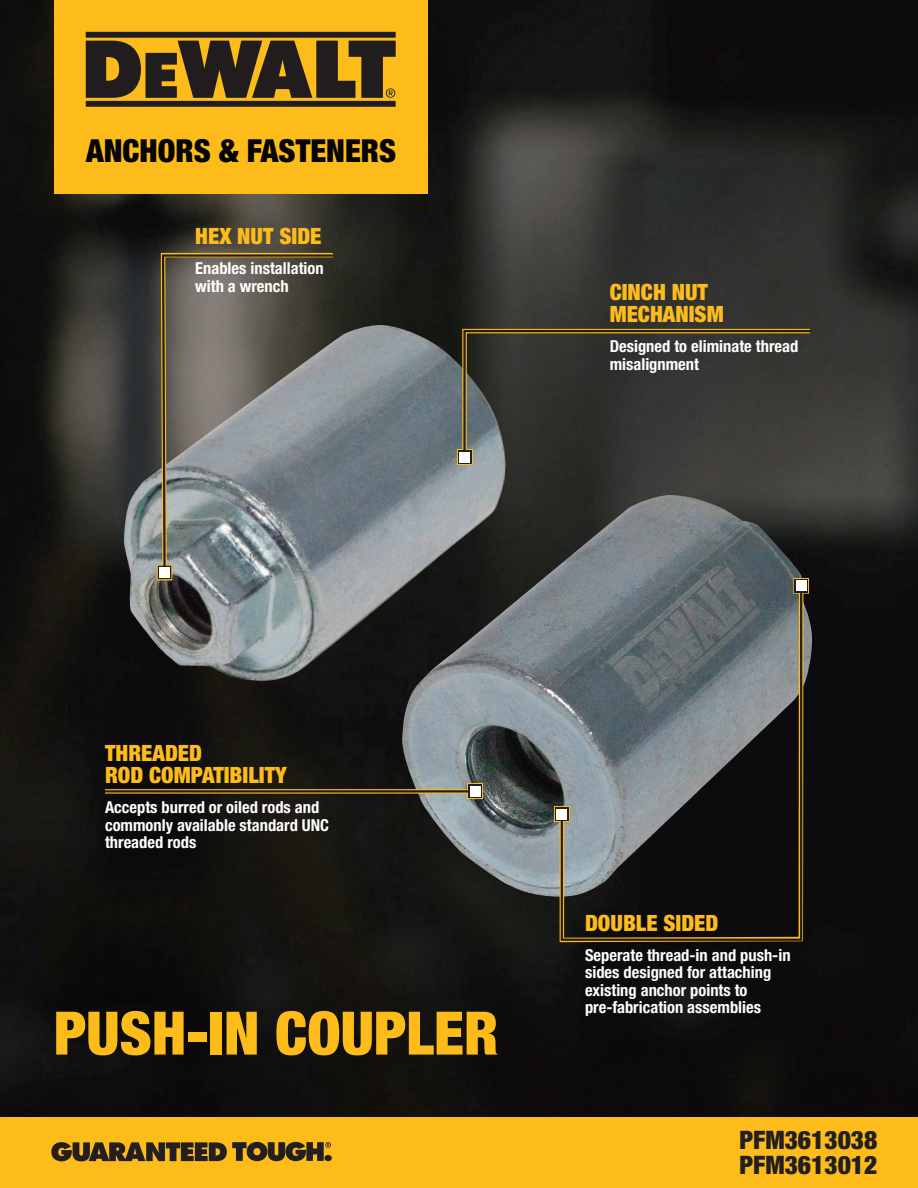
<style>
.page{position:relative;width:918px;height:1188px;background:#fff}
.page>*{position:absolute;margin:0;border:0;box-sizing:border-box;transform-origin:0 0}
.t1{font:900 condensed 60px "Helvetica Neue LT Std";color:#fdbc19}
.t2{font:900 condensed 31.8px "Helvetica Neue LT Std";color:#040503}
.t3{font:900 condensed 25.5px "Helvetica Neue LT Std";color:#231f20}
.t4{font:900 condensed 22.5px/22.5px "Helvetica Neue LT Std";color:#fdbc19}
.t5{font:700 condensed 16.5px/17.2px "Helvetica Neue LT Std";color:#fff}
</style>
<div class="page">
<img style="left:0;top:0;width:918px;height:1118px">
<div style="left:0;top:1118px;width:918px;height:70px;background:#fdbc19"></div>
<img style="left:124px;top:325px;width:383px;height:356px">
<img style="left:402px;top:495px;width:411px;height:402px">
<div style="left:554px;top:806px;width:16px;height:16px;background:#fdbc19"></div>
<svg style="left:51px;top:1142px;width:281px;height:19px"></svg>
<div style="left:54px;top:0;width:373px;height:193px;background:#fdbc19"></div>
<svg style="left:86px;top:32px;width:310px;height:75px"></svg>
<svg style="left:460px;top:327px;width:354px;height:135px;background:#42423b"></svg>
<svg style="left:457px;top:450px;width:15px;height:15px"></svg>
<svg style="left:159px;top:251px;width:178px;height:326px;background:#666966"></svg>
<div style="left:157px;top:565px;width:15px;height:16px;background:#daa31a"></div>
<div style="left:105px;top:789px;width:370px;height:5px;background:#916e1c"></div>
<svg style="left:467px;top:784px;width:16px;height:15px"></svg>
<svg style="left:462px;top:329px;width:351px;height:131px;background:#3b3b34"></svg>
<div style="left:458px;top:451px;width:13px;height:13px;background:#231f20"></div>
<svg style="left:161px;top:253px;width:174px;height:322px;background:#787975"></svg>
<div style="left:158px;top:566px;width:13px;height:13px;background:#231f20"></div>
<hr style="left:105px;top:790px;width:370px;height:2px;background:#231f20">
<div style="left:468px;top:785px;width:14px;height:13px;background:#231f20"></div>
<div style="left:459px;top:452px;width:11px;height:11px;background:#fff"></div>
<div style="left:470px;top:786px;width:11px;height:11px;background:#fff"></div>
<div style="left:159px;top:567px;width:11px;height:11px;background:#fff"></div>
<svg style="left:557px;top:581px;width:249px;height:363px;background:#4f504b"></svg>
<div style="left:793px;top:578px;width:16px;height:16px;background:#231f20"></div>
<svg style="left:560px;top:583px;width:243px;height:359px;background:#515658"></svg>
<div style="left:794px;top:579px;width:14px;height:13px;background:#231f20"></div>
<div style="left:796px;top:580px;width:11px;height:11px;background:#fff"></div>
<div style="left:555px;top:807px;width:14px;height:14px;background:#231f20"></div>
<div style="left:556px;top:809px;width:11px;height:11px;background:#fff"></div>
<p class="t2" style="left:86px;top:131px;width:312px">ANCHORS &amp; FASTENERS</p>
<p class="t4" style="left:195px;top:225px;width:128px">HEX NUT SIDE</p>
<p class="t5" style="left:195px;top:260px;width:130px">Enables installation with a wrench</p>
<p class="t4" style="left:610px;top:280px;width:116px">CINCH NUT<br>MECHANISM</p>
<p class="t5" style="left:610px;top:338px;width:190px">Designed to eliminate thread misalignment</p>
<p class="t4" style="left:105px;top:741px;width:183px">THREADED<br>ROD COMPATIBILITY</p>
<p class="t5" style="left:105px;top:799px;width:226px">Accepts burred or oiled rods and commonly available standard UNC threaded rods</p>
<p class="t1" style="left:54px;top:996px;width:446px">PUSH-IN COUPLER</p>
<p class="t4" style="left:585px;top:911px;width:135px">DOUBLE SIDED</p>
<p class="t5" style="left:585px;top:946px;width:207px">Seperate thread-in and push-in sides designed for attaching existing anchor points to pre-fabrication assemblies</p>
<p class="t3" style="left:739px;top:1124px;width:140px">PFM3613038</p>
<p class="t3" style="left:739px;top:1150px;width:140px">PFM3613012</p>
</div>
